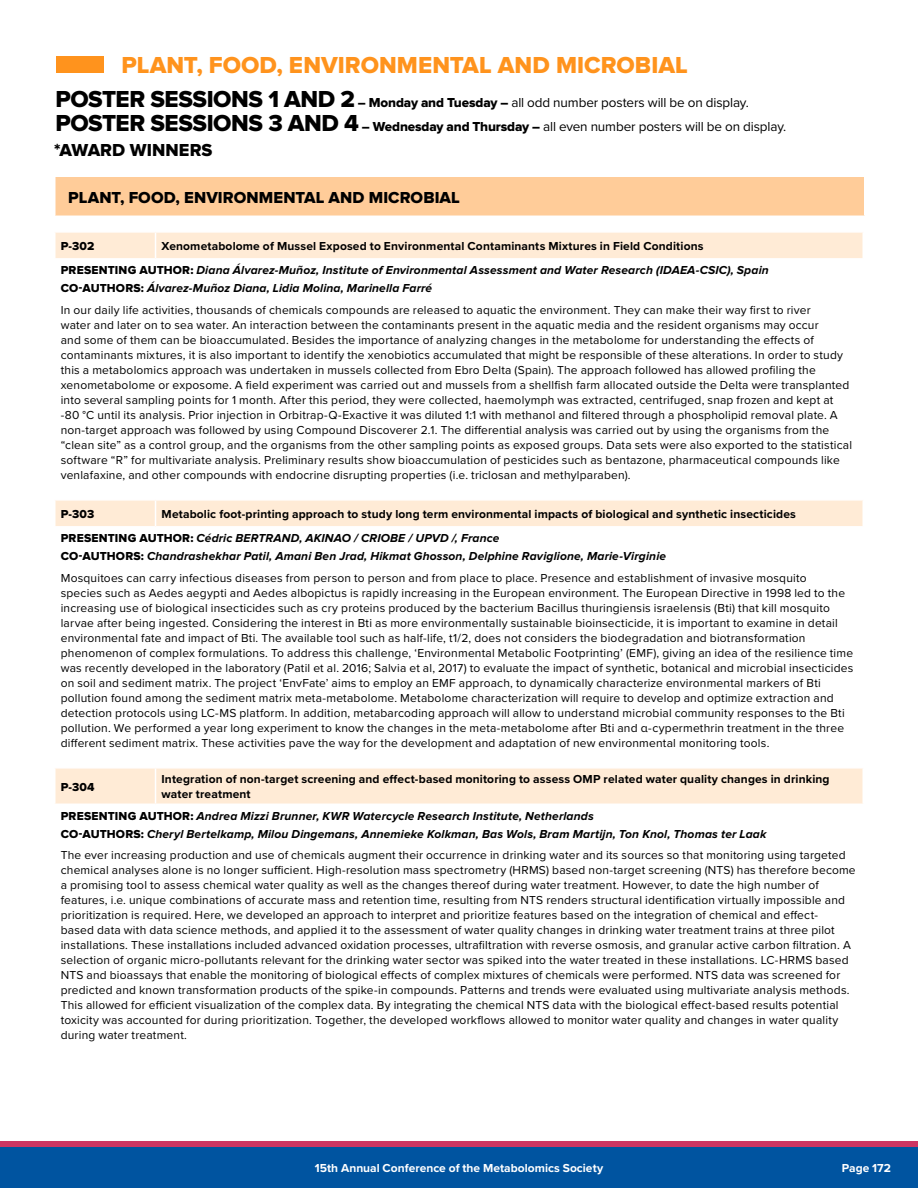
<style>
.page{position:relative;width:918px;height:1188px;background:#fff}
.page>*{position:absolute;margin:0;border:0;box-sizing:border-box;transform-origin:0 0}
.t1{font:24px "Proxima Nova Extrabld";color:#ff931d}
.t2{font:18px "Proxima Nova Extrabld";color:#000}
.t3{font:16.5px "Proxima Nova Extrabld";letter-spacing:.005em;color:#000}
.t4{font:13.5px/24px "Proxima Nova";letter-spacing:-.01em;color:#000}
.t5{font:12px/15px "Proxima Nova";letter-spacing:.015em;color:#000}
.t6{font:italic 700 12px/24.3px "Proxima Nova";letter-spacing:.015em;color:#000}
.t7{font:700 12px/24.3px "Proxima Nova";letter-spacing:.01em;color:#000}
.t8{font:700 12px "Proxima Nova";letter-spacing:.005em;color:#fff}
.t9{font:12px "Proxima Nova Extrabld";letter-spacing:.015em;color:#000}
.s1{font-family:"Proxima Nova Extrabld";font-size:24px}
.s2{font-family:"Proxima Nova Extrabld"}
.s3{font-style:normal}
.s4{font-family:"Proxima Nova Extrabld";font-weight:400;font-style:normal}
.s5{font-weight:700;font-style:italic}
.s6{font-family:"Proxima Nova Extrabld";font-weight:400}
.s7{font-style:italic}
</style>
<div class="page">
<svg style="left:0;top:1141px;width:918px;height:7px;background:#af396b"></svg>
<div style="left:0;top:1148px;width:918px;height:40px;background:#0054a0"></div>
<div style="left:56px;top:57px;width:47px;height:16px;background:#ff931d"></div>
<div style="left:56px;top:233px;width:806px;height:25px;background:#ffebd6"></div>
<div style="left:56px;top:501px;width:806px;height:25px;background:#ffebd6"></div>
<div style="left:56px;top:769px;width:806px;height:35px;background:#ffebd6"></div>
<hr style="left:155px;top:769px;width:1px;height:35px;background:#fff">
<div style="left:55px;top:176px;width:810px;height:40px;background:#fc9"></div>
<hr style="left:54px;top:176px;width:811px;height:1px;background:#fff">
<hr style="left:54px;top:177px;width:2px;height:39px;background:#fff">
<hr style="left:864px;top:177px;width:1px;height:39px;background:#fff">
<h1 class="t1" style="left:122px;top:51px;width:568px">PLANT, FOOD, ENVIRONMENTAL AND MICROBIAL</h1>
<p class="t4" style="left:56px;top:90px;width:732px"><span class="s1">POSTER SESSIONS 1 AND 2</span> <span class="s2">– Monday and Tuesday –</span> all odd number posters will be on display.<br><span class="s1">POSTER SESSIONS 3 AND 4</span> <span class="s2">– Wednesday and Thursday –</span> all even number posters will be on display.</p>
<h2 class="t2" style="left:54px;top:140px;width:160px">*AWARD WINNERS</h2>
<h3 class="t3" style="left:68px;top:188px;width:393px">PLANT, FOOD, ENVIRONMENTAL AND MICROBIAL</h3>
<p class="t6" style="left:61px;top:234px;width:710px;text-indent:101px"><span class="s3">Xenometabolome of Mussel Exposed to Environmental Contaminants Mixtures in Field Conditions<br></span><span class="s4">PRESENTING AUTHOR:</span> Diana Álvarez-Muñoz, Institute of Environmental Assessment and Water Research (IDAEA-CSIC), Spain</p>
<p class="t5" style="left:61px;top:278px;width:751px;line-height:21.5px"><span class="s2">CO-AUTHORS:</span> <span class="s5">Álvarez-Muñoz Diana, Lidia Molina, Marinella Farré<br></span>In our daily life activities, thousands of chemicals compounds are released to aquatic the environment. They can make their way first to river</p>
<p class="t5" style="left:61px;top:318px;width:793px">water and later on to sea water. An interaction between the contaminants present in the aquatic media and the resident organisms may occur<br>and some of them can be bioaccumulated. Besides the importance of analyzing changes in the metabolome for understanding the effects of contaminants mixtures, it is also important to identify the xenobiotics accumulated that might be responsible of these alterations. In order to study this a metabolomics approach was undertaken in mussels collected from Ebro Delta (Spain). The approach followed has allowed profiling the xenometabolome or exposome. A field experiment was carried out and mussels from a shellfish farm allocated outside the Delta were transplanted into several sampling points for 1 month. After this period, they were collected, haemolymph was extracted, centrifuged, snap frozen and kept at -80 °C until its analysis. Prior injection in Orbitrap-Q-Exactive it was diluted 1:1 with methanol and filtered through a phospholipid removal plate. A non-target approach was followed by using Compound Discoverer 2.1. The differential analysis was carried out by using the organisms from the “clean site” as a control group, and the organisms from the other sampling points as exposed groups. Data sets were also exported to the statistical software “R” for multivariate analysis. Preliminary results show bioaccumulation of pesticides such as bentazone, pharmaceutical compounds like venlafaxine, and other compounds with endocrine disrupting properties (i.e. triclosan and methylparaben).</p>
<p class="t9" style="left:61px;top:507px;width:35px">P-303</p>
<p class="t9" style="left:61px;top:239px;width:35px">P-302</p>
<p class="t7" style="left:61px;top:502px;width:737px;text-indent:101px">Metabolic foot-printing approach to study long term environmental impacts of biological and synthetic insecticides<br><span class="s6">PRESENTING AUTHOR:</span> <span class="s7">Cédric BERTRAND, AKINAO / CRIOBE / UPVD /, France</span></p>
<p class="t5" style="left:61px;top:546px;width:747px;line-height:21.5px"><span class="s2">CO-AUTHORS:</span> <span class="s5">Chandrashekhar Patil, Amani Ben Jrad, Hikmat Ghosson, Delphine Raviglione, Marie-Virginie<br></span>Mosquitoes can carry infectious diseases from person to person and from place to place. Presence and establishment of invasive mosquito</p>
<p class="t5" style="left:61px;top:586px;width:794px">species such as Aedes aegypti and Aedes albopictus is rapidly increasing in the European environment. The European Directive in 1998 led to the increasing use of biological insecticides such as cry proteins produced by the bacterium Bacillus thuringiensis israelensis (Bti) that kill mosquito larvae after being ingested. Considering the interest in Bti as more environmentally sustainable bioinsecticide, it is important to examine in detail environmental fate and impact of Bti. The available tool such as half-life, t1/2, does not considers the biodegradation and biotransformation phenomenon of complex formulations. To address this challenge, ‘Environmental Metabolic Footprinting’ (EMF), giving an idea of the resilience time was recently developed in the laboratory (Patil et al. 2016; Salvia et al, 2017) to evaluate the impact of synthetic, botanical and microbial insecticides on soil and sediment matrix. The project ‘EnvFate’ aims to employ an EMF approach, to dynamically characterize environmental markers of Bti pollution found among the sediment matrix meta-metabolome. Metabolome characterization will require to develop and optimize extraction and detection protocols using LC-MS platform. In addition, metabarcoding approach will allow to understand microbial community responses to the Bti pollution. We performed a year long experiment to know the changes in the meta-metabolome after Bti and α-cypermethrin treatment in the three different sediment matrix. These activities pave the way for the development and adaptation of new environmental monitoring tools.</p>
<p class="t9" style="left:61px;top:780px;width:35px">P-304</p>
<p class="t7" style="left:162px;top:772px;width:670px;line-height:15px">Integration of non-target screening and effect-based monitoring to assess OMP related water quality changes in drinking water treatment</p>
<p class="t6" style="left:61px;top:807px;width:707px;line-height:18px"><span class="s4">PRESENTING AUTHOR:</span> Andrea Mizzi Brunner, KWR Watercycle Research Institute, Netherlands<br><span class="s4">CO-AUTHORS:</span> Cheryl Bertelkamp, Milou Dingemans, Annemieke Kolkman, Bas Wols, Bram Martijn, Ton Knol, Thomas ter Laak</p>
<p class="t5" style="left:61px;top:848px;width:796px">The ever increasing production and use of chemicals augment their occurrence in drinking water and its sources so that monitoring using targeted chemical analyses alone is no longer sufficient. High-resolution mass spectrometry (HRMS) based non-target screening (NTS) has therefore become a promising tool to assess chemical water quality as well as the changes thereof during water treatment. However, to date the high number of features, i.e. unique combinations of accurate mass and retention time, resulting from NTS renders structural identification virtually impossible and prioritization is required. Here, we developed an approach to interpret and prioritize features based on the integration of chemical and effect-<br>based data with data science methods, and applied it to the assessment of water quality changes in drinking water treatment trains at three pilot installations. These installations included advanced oxidation processes, ultrafiltration with reverse osmosis, and granular active carbon filtration. A selection of organic micro-pollutants relevant for the drinking water sector was spiked into the water treated in these installations. LC-HRMS based NTS and bioassays that enable the monitoring of biological effects of complex mixtures of chemicals were performed. NTS data was screened for predicted and known transformation products of the spike-in compounds. Patterns and trends were evaluated using multivariate analysis methods.<br>This allowed for efficient visualization of the complex data. By integrating the chemical NTS data with the biological effect-based results potential toxicity was accounted for during prioritization. Together, the developed workflows allowed to monitor water quality and changes in water quality during water treatment.</p>
<p class="t8" style="left:315px;top:1161px;width:290px">15th Annual Conference of the Metabolomics Society</p>
<p class="t8" style="left:842px;top:1161px;width:51px">Page 172</p>
</div>
